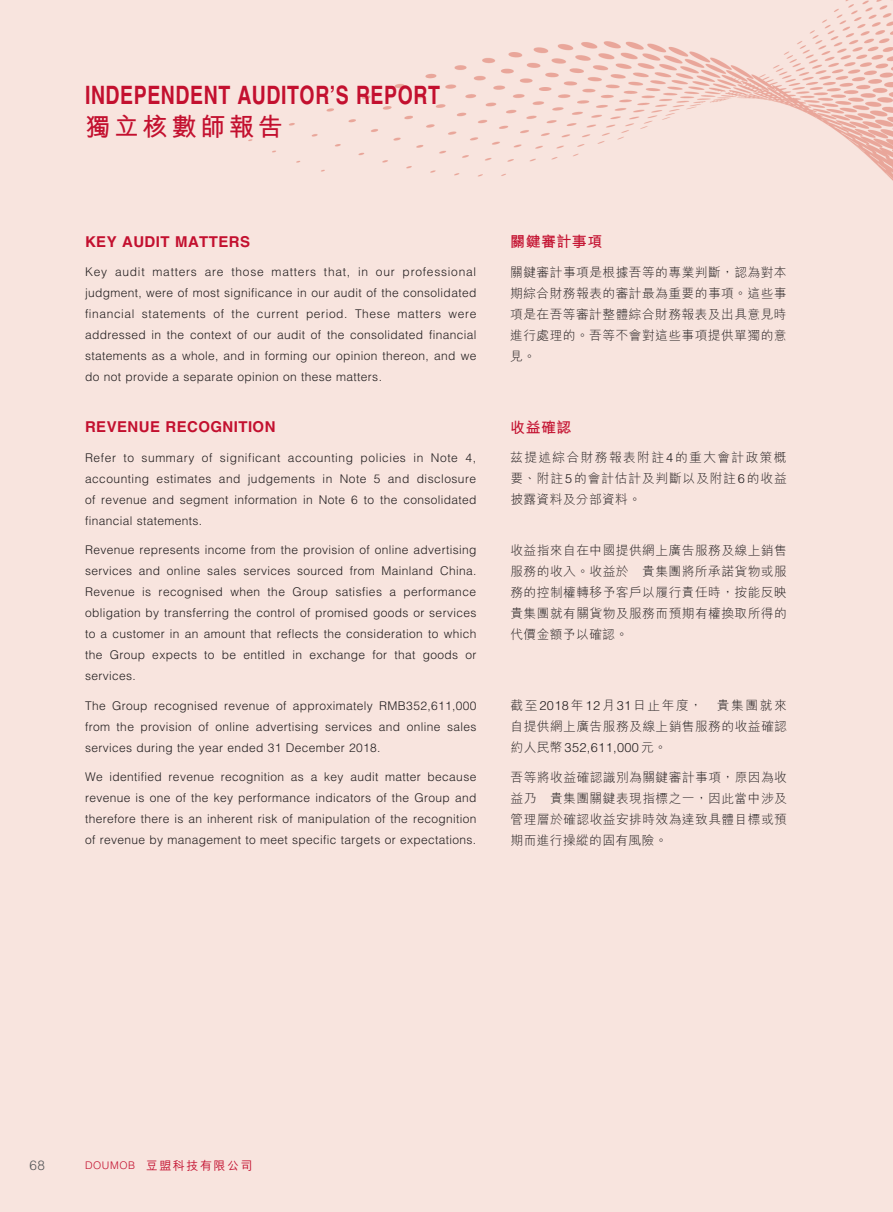
<style>
.page{position:relative;width:893px;height:1212px;background:#f8e3dd}
.page>*{position:absolute;margin:0;border:0;box-sizing:border-box;transform-origin:0 0}
.t1{font:700 25.5px "M Hei HK";letter-spacing:.13em;color:#c3102f}
.t2{font:700 25.35px "Helvetica";letter-spacing:.03em;color:#c3102f;scale:.77 1}
.t3{font:700 15px "Helvetica";letter-spacing:.03em;color:#c3102f}
.t4{font:700 15px "M Hei HK";letter-spacing:.03em;color:#c3102f}
.t5{font:300 13.5px "Helvetica";color:#57585a}
.t6{font:300 12.75px/21px "M Hei HK";letter-spacing:.035em;color:#231f20;text-align:justify}
.t7{font:300 12.75px "Helvetica";letter-spacing:.03em;color:#231f20}
.t8{font:300 12px/21px "Helvetica";letter-spacing:.03em;color:#231f20;text-align:justify}
.t9{font:500 12px "M Hei HKS";letter-spacing:.13em;color:#c3102f}
.t10{font:300 10.5px "Helvetica";color:#c3102f}
.s1{font-family:"Helvetica"}
.s2{font-family:"M Hei HK"}
.s3{font-family:"Helvetica";font-weight:300;font-size:10.5px}
</style>
<div class="page">
<h2 class="t2" style="left:85px;top:80px;width:462px">INDEPENDENT AUDITOR’S REPORT</h2>
<h1 class="t1" style="left:85px;top:108px;width:200px">獨立核數師報告</h1>
<p class="t3" style="left:85px;top:232px;width:48px">KEY AUDIT</p>
<p class="t3" style="left:175px;top:232px;width:35px">MATTE</p>
<p class="t3" style="left:229px;top:232px;width:21px">RS</p>
<p class="t8" style="left:85px;top:261px;width:393px">Key audit matters are those matters that, in our professional judgment, were of most significance in our audit of the consolidated financial statements of the current period. These matters were addressed in the context of our audit of the consolidated financial statements as a whole, and in forming our opinion thereon, and we do not provide a separate opinion on these matters.</p>
<p class="t3" style="left:85px;top:418px;width:12px">REVENUE</p>
<p class="t3" style="left:165px;top:418px;width:22px">RECOGNITION</p>
<p class="t8" style="left:85px;top:447px;width:393px">Refer to summary of significant accounting policies in Note 4, accounting estimates and judgements in Note 5 and disclosure of revenue and segment information in Note 6 to the consolidated financial statements.</p>
<p class="t8" style="left:85px;top:539px;width:393px">Revenue represents income from the provision of online advertising services and online sales services sourced from Mainland China.<br>Revenue is recognised when the Group satisfies a performance obligation by transferring the control of promised goods or services to a customer in an amount that reflects the consideration to which the Group expects to be entitled in exchange for that goods or services.</p>
<p class="t8" style="left:85px;top:695px;width:393px">The Group recognised revenue of approximately RMB352,611,000 from the provision of online advertising services and online sales services during the year ended 31 December 2018.</p>
<p class="t8" style="left:85px;top:766px;width:393px">We identified revenue recognition as a key audit matter because revenue is one of the key performance indicators of the Group and therefore there is an inherent risk of manipulation of the recognition of revenue by management to meet specific targets or expectations.</p>
<p class="t4" style="left:510px;top:231px;width:94px">關鍵審計事項</p>
<p class="t6" style="left:510px;top:261px;width:278px">關鍵審計事項是根據吾等的專業判斷，認為對本期綜合財務報表的審計最為重要的事項。這些事項是在吾等審計整體綜合財務報表及出具意見時進行處理的。吾等不會對這些事項提供單獨的意見。</p>
<p class="t4" style="left:510px;top:416px;width:63px">收益確認</p>
<p class="t6" style="left:510px;top:446px;width:278px">茲提述綜合財務報表附註<span class="s1">4</span>的重大會計政策概要、附註<span class="s1">5</span>的會計估計及判斷以及附註<span class="s1">6</span>的收益披露資料及分部資料。</p>
<p class="t6" style="left:510px;top:539px;width:278px">收益指來自在中國提供網上廣告服務及線上銷售服務的收入。收益於 貴集團將所承諾貨物或服務的控制權轉移予客戶以履行責任時，按能反映貴集團就有關貨物及服務而預期有權換取所得的代價金額予以確認。</p>
<p class="t6" style="left:510px;top:694px;width:278px">截至<span class="s1">2018</span>年<span class="s1">12</span>月<span class="s1">31</span>日止年度， 貴集團就來自提供網上廣告服務及線上銷售服務的收益確認</p>
<p class="t7" style="left:511px;top:740px;width:158px"><span class="s2">約人民幣</span>352,611,000<span class="s2">元。</span></p>
<p class="t6" style="left:511px;top:766px;width:278px">吾等將收益確認識別為關鍵審計事項，原因為收益乃 貴集團關鍵表現指標之一，因此當中涉及管理層於確認收益安排時效為達致具體目標或預期而進行操縱的固有風險。</p>
<p class="t5" style="left:29px;top:1156px;width:17px">68</p>
<p class="t10" style="left:85px;top:1158px;width:18px">Doumo</p>
<p class="t9" style="left:128px;top:1156px;width:126px"><span class="s3">b</span> 豆盟科技有限公司</p>
</div>
